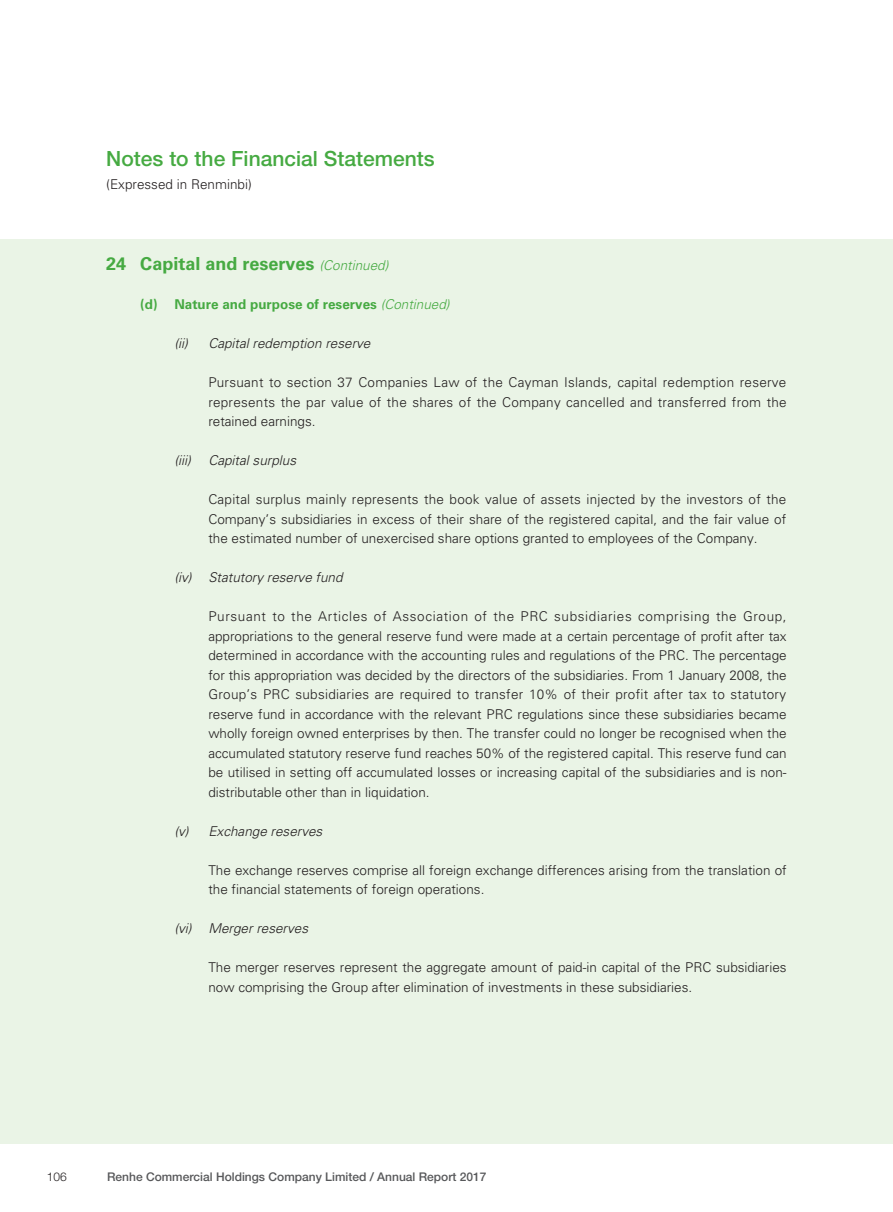
<style>
.page{position:relative;width:893px;height:1212px;background:#fff}
.page>*{position:absolute;margin:0;border:0;box-sizing:border-box;transform-origin:0 0}
.t1{font:500 21px "Helvetica Neue LT Std";color:#46aa42}
._01_H1{font:700 18px "Univers LT Std";color:#46aa42}
._00_txt{font:300 13.5px/19.5px "Univers LT Std";color:#231f20;text-align:justify}
._03_H3{font:italic 300 13.5px "Univers LT Std";color:#231f20}
._02_H2{font:700 13.5px "Univers LT Std";color:#46aa42}
.t2{font:500 12px "Helvetica Neue LT Std";color:#57585a}
.t3{font:300 12px "Helvetica Neue LT Std";color:#231f20}
.s1{font-weight:300;font-style:italic;font-size:13.5px}
.s2{font-weight:300;font-style:italic}
</style>
<div class="page">
<div style="left:0;top:239px;width:893px;height:905px;background:#eaf4e6"></div>
<h1 class="t1" style="left:106px;top:146px;width:330px">Notes to the Financial Statements</h1>
<p class="_00_txt" style="left:106px;top:174px;width:147px">(Expressed in Renminbi)</p>
<p class="_01_H1" style="left:106px;top:253px;width:284px">24 Capital and reserves <span class="s1">(Continued)</span></p>
<p class="_02_H2" style="left:140px;top:296px;width:311px">(d) Nature and purpose of reserves <span class="s2">(Continued)</span></p>
<p class="_03_H3" style="left:174px;top:335px;width:198px">(ii) Capital redemption reserve</p>
<p class="_00_txt" style="left:208px;top:373px;width:580px">Pursuant to section 37 Companies Law of the Cayman Islands, capital redemption reserve represents the par value of the shares of the Company cancelled and transferred from the retained earnings.</p>
<p class="_03_H3" style="left:174px;top:452px;width:18px">(iii)</p>
<p class="_03_H3" style="left:208px;top:452px;width:89px">Capital surplus</p>
<p class="_00_txt" style="left:208px;top:490px;width:579px">Capital surplus mainly represents the book value of assets injected by the investors of the Company’s subsidiaries in excess of their share of the registered capital, and the fair value of the estimated number of unexercised share options granted to employees of the Company.</p>
<p class="_03_H3" style="left:174px;top:569px;width:170px">(iv) Statutory reserve fund</p>
<p class="_00_txt" style="left:208px;top:607px;width:580px">Pursuant to the Articles of Association of the PRC subsidiaries comprising the Group, appropriations to the general reserve fund were made at a certain percentage of profit after tax determined in accordance with the accounting rules and regulations of the PRC. The percentage for this appropriation was decided by the directors of the subsidiaries. From 1 January 2008, the Group’s PRC subsidiaries are required to transfer 10% of their profit after tax to statutory reserve fund in accordance with the relevant PRC regulations since these subsidiaries became wholly foreign owned enterprises by then. The transfer could no longer be recognised when the accumulated statutory reserve fund reaches 50% of the registered capital. This reserve fund can be utilised in setting off accumulated losses or increasing capital of the subsidiaries and is non&shy;distributable other than in liquidation.</p>
<p class="_03_H3" style="left:174px;top:823px;width:150px">(v) Exchange reserves</p>
<p class="_00_txt" style="left:208px;top:860px;width:580px">The exchange reserves comprise all foreign exchange differences arising from the translation of the financial statements of foreign operations.</p>
<p class="_03_H3" style="left:174px;top:920px;width:135px">(vi) Merger reserves</p>
<p class="_00_txt" style="left:208px;top:958px;width:580px">The merger reserves represent the aggregate amount of paid-in capital of the PRC subsidiaries now comprising the Group after elimination of investments in these subsidiaries.</p>
<p class="t3" style="left:47px;top:1169px;width:22px">106</p>
<p class="t2" style="left:107px;top:1169px;width:381px">Renhe Commercial Holdings Company Limited / Annual Report 2017</p>
</div>
